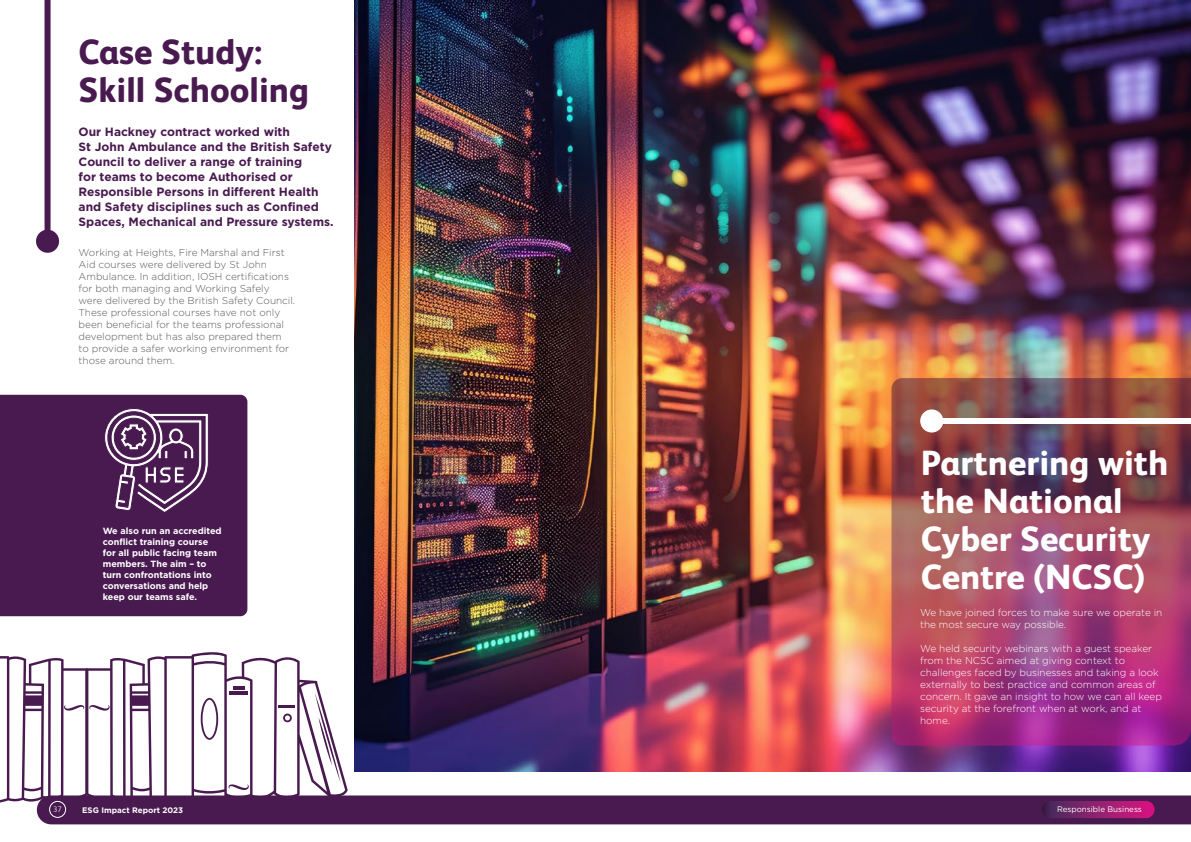
<style>
.page{position:relative;width:1191px;height:842px;background:#fff}
.page>*{position:absolute;margin:0;border:0;box-sizing:border-box;transform-origin:0 0}
.t1{font:800 35px/38px "FS Albert";color:#fff}
.t2{font:800 35px/38px "FS Albert";color:#491a50}
.t3{font:700 12px/15px "Gotham";color:#491a50}
.t4{font:300 10px/12px "Gotham";color:#58595b}
.t5{font:300 10px/12px "Gotham";letter-spacing:-.005em;color:#fff}
.t6{font:700 9px/11px "Gotham";color:#fff}
.t7{font:700 8px "Gotham";color:#fff}
.t8{font:8px "Gotham";color:#fff}
.t9{font:300 8px "FS Albert";color:#fff}
</style>
<div class="page">
<div style="left:45px;top:0;width:6px;height:241px;background:#491a50"></div>
<div style="left:36px;top:230px;width:23px;height:23px;background:#491a50;border-radius:50%"></div>
<img style="left:354px;top:0;width:837px;height:649px">
<img style="left:891px;top:378px;width:300px;height:271px">
<div style="left:0;top:395px;width:247px;height:221px;background:#491a50"></div>
<svg style="left:102px;top:405px;width:107px;height:109px"></svg>
<div style="left:931px;top:418px;width:260px;height:6px;background:#fff"></div>
<div style="left:920px;top:409px;width:23px;height:23px;background:#fff;border-radius:50%"></div>
<img style="left:0;top:649px;width:1191px;height:175px">
<svg style="left:1041px;top:801px;width:113px;height:17px"></svg>
<div style="left:49px;top:801px;width:17px;height:16px;border:1px solid #fff;border-radius:50%"></div>
<h1 class="t2" style="left:79px;top:31px;width:232px">Case Study:<br>Skill Schooling</h1>
<p class="t3" style="left:79px;top:124px;width:256px">Our Hackney contract worked with<br>St John Ambulance and the British Safety Council to deliver a range of training<br>for teams to become Authorised or Responsible Persons in different Health and Safety disciplines such as Confined Spaces, Mechanical and Pressure systems.</p>
<p class="t4" style="left:79px;top:246px;width:218px">Working at Heights, Fire Marshal and First Aid courses were delivered by St John Ambulance. In addition, IOSH certifications for both managing and Working Safely were delivered by the British Safety Council.<br>These professional courses have not only been beneficial for the teams professional development but has also prepared them<br>to provide a safer working environment for those around them.</p>
<p class="t6" style="left:103px;top:525px;width:120px">We also run an accredited conflict training course for all public facing team members. The aim – to turn confrontations into conversations and help keep our teams safe.</p>
<h1 class="t1" style="left:921px;top:442px;width:249px">Partnering with the National<br>Cyber Security<br>Centre (NCSC)</h1>
<p class="t5" style="left:920px;top:606px;width:244px">We have joined forces to make sure we operate in the most secure way possible.</p>
<p class="t5" style="left:920px;top:642px;width:243px">We held security webinars with a guest speaker from the NCSC aimed at giving context to challenges faced by businesses and taking a look externally to best practice and common areas of concern. It gave an insight to how we can all keep security at the forefront when at work, and at home.</p>
<p class="t9" style="left:53px;top:804px;width:10px">37</p>
<p class="t7" style="left:82px;top:805px;width:102px">ESG Impact Report 2023</p>
<p class="t8" style="left:1057px;top:804px;width:86px">Responsible Business</p>
</div>
